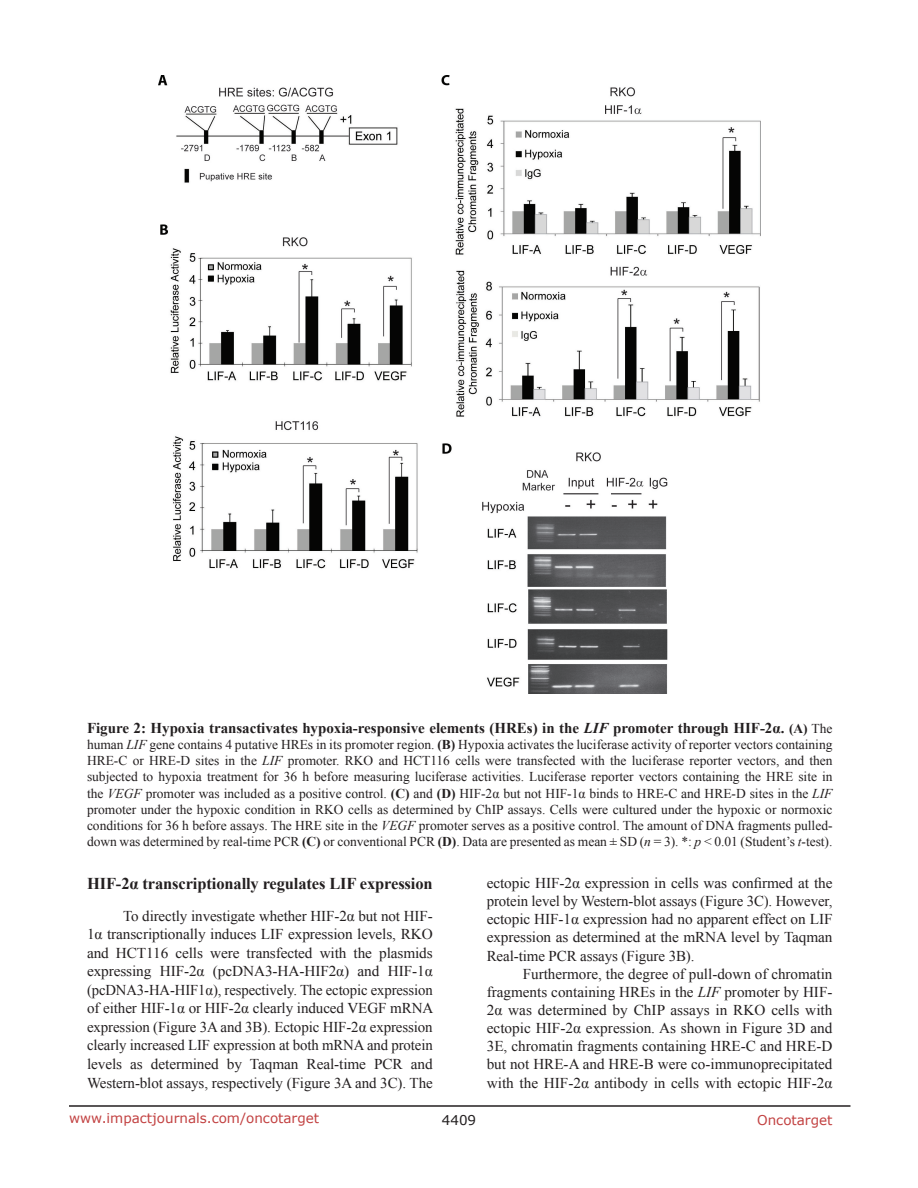
<style>
.page{position:relative;width:918px;height:1188px;background:#fff}
.page>*{position:absolute;margin:0;border:0;box-sizing:border-box;transform-origin:0 0}
.SubHeading{font:700 16.5px "Times New Roman";letter-spacing:-.005em;color:#231f20}
.BodyText{font:15px/18.1px "Times New Roman";letter-spacing:-.005em;color:#231f20;text-align:justify}
.FigureText{font:700 15px "Times New Roman";color:#231f20}
.FigureText-2{font:13.5px/16.2px "Times New Roman";color:#231f20;text-align:justify}
.t1{font:13.5px "Verdana";color:#c24141}
.t2{font:13.5px "Verdana";color:#231f20}
.s1{font-style:italic}
.s2{font-size:13.5px}
.s3{font-weight:400;font-size:13.5px}
.s4{font-weight:700}
</style>
<div class="page">
<hr style="left:69px;top:1105px;width:781px;height:2px;background:#231f20">
<img style="left:158px;top:76px;width:602px;height:618px">
<p class="FigureText" style="left:87px;top:717px;width:747px">Figure 2: Hypoxia transactivates hypoxia-responsive elements (HREs) in the <span class="s1">LIF</span> promoter through HIF-2α. <span class="s2">(A)</span> <span class="s3">The</span></p>
<p class="FigureText-2" style="left:87px;top:736px;width:747px">human <span class="s1">LIF</span> gene contains 4 putative HREs in its promoter region. <span class="s4">(B)</span> Hypoxia activates the luciferase activity of reporter vectors containing HRE-C or HRE-D sites in the <span class="s1">LIF</span> promoter. RKO and HCT116 cells were transfected with the luciferase reporter vectors, and then subjected to hypoxia treatment for 36 h before measuring luciferase activities. Luciferase reporter vectors containing the HRE site in the <span class="s1">VEGF</span> promoter was included as a positive control. <span class="s4">(C)</span> and <span class="s4">(D)</span> HIF-2α but not HIF-1α binds to HRE-C and HRE-D sites in the <span class="s1">LIF </span>promoter under the hypoxic condition in RKO cells as determined by ChIP assays. Cells were cultured under the hypoxic or normoxic conditions for 36 h before assays. The HRE site in the <span class="s1">VEGF</span> promoter serves as a positive control. The amount of DNA fragments pulled&shy;down was determined by real-time PCR <span class="s4">(C)</span> or conventional PCR <span class="s4">(D)</span>. Data are presented as mean ± SD (<span class="s1">n</span> = 3). *: <span class="s1">p</span> &lt; 0.01 (Student’s <span class="s1">t</span>-test).</p>
<p class="SubHeading" style="left:87px;top:872px;width:347px">HIF-2α transcriptionally regulates LIF expression</p>
<p class="BodyText" style="left:87px;top:906px;width:348px;text-indent:36px">To directly investigate whether HIF-2α but not HIF-1α transcriptionally induces LIF expression levels, RKO and HCT116 cells were transfected with the plasmids expressing HIF-2α (pcDNA3-HA-HIF2α) and HIF-1α (pcDNA3-HA-HIF1α), respectively. The ectopic expression of either HIF-1α or HIF-2α clearly induced VEGF mRNA expression (Figure 3A and 3B). Ectopic HIF-2α expression clearly increased LIF expression at both mRNA and protein levels as determined by Taqman Real-time PCR and Western-blot assays, respectively (Figure 3A and 3C). The</p>
<p class="BodyText" style="left:487px;top:874px;width:347px">ectopic HIF-2α expression in cells was confirmed at the protein level by Western-blot assays (Figure 3C). However, ectopic HIF-1α expression had no apparent effect on LIF expression as determined at the mRNA level by Taqman Real-time PCR assays (Figure 3B).</p>
<p class="BodyText" style="left:487px;top:964px;width:347px;text-indent:36px">Furthermore, the degree of pull-down of chromatin fragments containing HREs in the <span class="s1">LIF</span> promoter by HIF-2α was determined by ChIP assays in RKO cells with ectopic HIF-2α expression. As shown in Figure 3D and 3E, chromatin fragments containing HRE-C and HRE-D but not HRE-A and HRE-B were co-immunoprecipitated with the HIF-2α antibody in cells with ectopic HIF-2α</p>
<p class="t1" style="left:69px;top:1109px;width:252px">www.impactjournals.com/oncotarget</p>
<p class="t2" style="left:442px;top:1111px;width:36px">4409</p>
<p class="t1" style="left:757px;top:1111px;width:77px">Oncotarget</p>
</div>
